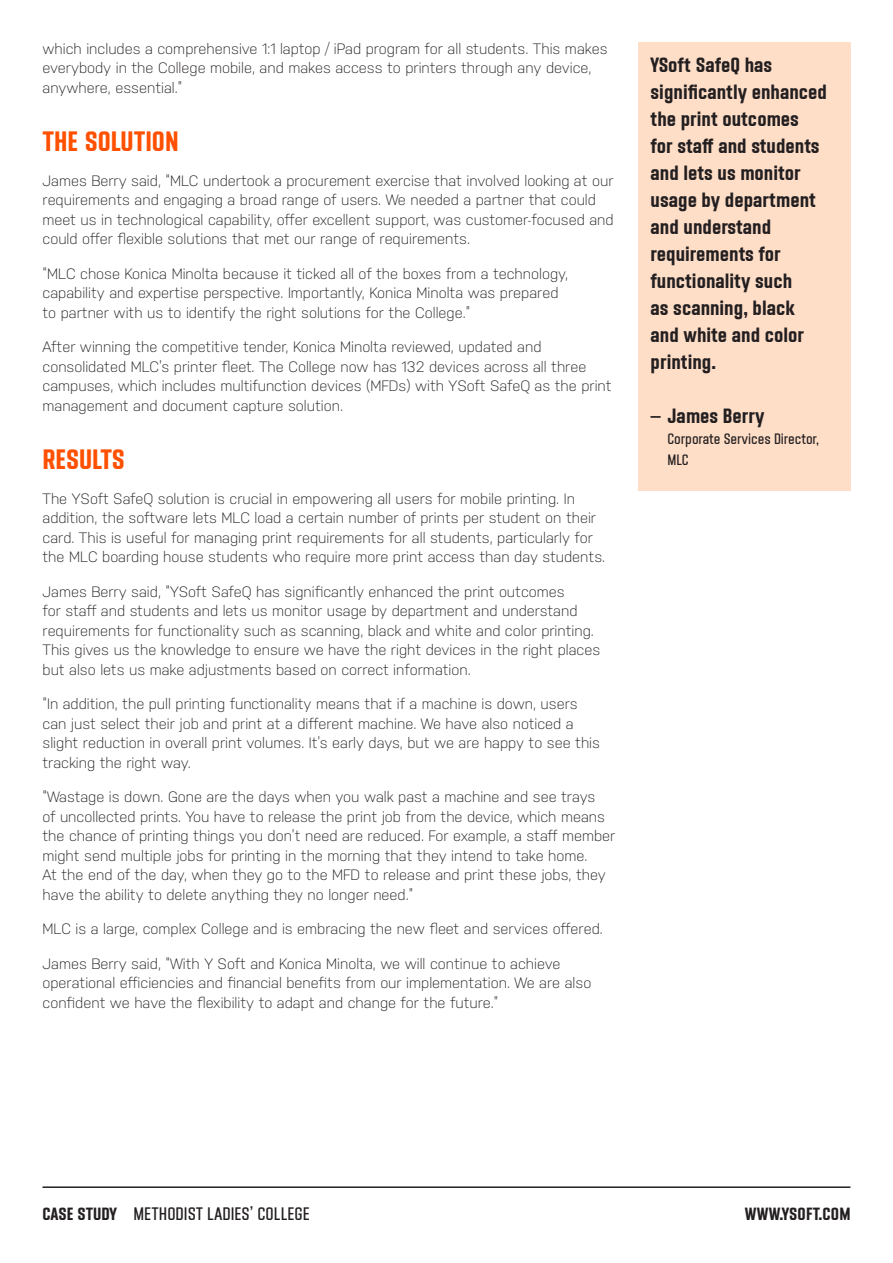
<style>
.page{position:relative;width:893px;height:1263px;background:#fff}
.page>*{position:absolute;margin:0;border:0;box-sizing:border-box;transform-origin:0 0}
.header_y_soft_orange{font:700 28.5px "Y Soft";color:#ff5000}
.quote{font:700 21px/27px "Y Soft";color:#231f20}
.t1{font:18px "Y Soft";color:#231f20}
.t2{font:700 18px "Y Soft";letter-spacing:.01em;color:#231f20}
.Text{font:300 15px/19.5px "Nudista";color:#231f20}
.t3{font:15px/21px "Y Soft";letter-spacing:-.005em;color:#231f20}
.s1{font-weight:400}
.s2{font-weight:700}
</style>
<div class="page">
<hr style="left:43px;top:1186px;width:807px;height:2px;background:#231f20">
<div style="left:638px;top:43px;width:212px;height:448px;background:#ffdec8"></div>
<p class="Text" style="left:43px;top:39px;width:566px">which includes a comprehensive 1:1 laptop / iPad program for all students. This makes everybody in the College mobile, and makes access to printers through any device, anywhere, essential.”</p>
<p class="header_y_soft_orange" style="left:43px;top:125px;width:138px">THE SOLUTION</p>
<p class="Text" style="left:43px;top:171px;width:573px">James Berry said, “MLC undertook a procurement exercise that involved looking at our requirements and engaging a broad range of users. We needed a partner that could meet us in technological capability, offer excellent support, was customer-focused and could offer flexible solutions that met our range of requirements.</p>
<p class="Text" style="left:43px;top:264px;width:527px">“MLC chose Konica Minolta because it ticked all of the boxes from a technology, capability and expertise perspective. Importantly, Konica Minolta was prepared to partner with us to identify the right solutions for the College.”</p>
<p class="Text" style="left:43px;top:337px;width:571px">After winning the competitive tender, Konica Minolta reviewed, updated and consolidated MLC’s printer fleet. The College now has 132 devices across all three campuses, which includes multifunction devices (MFDs) with YSoft SafeQ as the print management and document capture solution.</p>
<p class="header_y_soft_orange" style="left:43px;top:443px;width:84px">RESULTS</p>
<p class="Text" style="left:43px;top:489px;width:564px">The YSoft SafeQ solution is crucial in empowering all users for mobile printing. In addition, the software lets MLC load a certain number of prints per student on their card. This is useful for managing print requirements for all students, particularly for the MLC boarding house students who require more print access than day students.</p>
<p class="Text" style="left:43px;top:582px;width:559px">James Berry said, “YSoft SafeQ has significantly enhanced the print outcomes<br>for staff and students and lets us monitor usage by department and understand requirements for functionality such as scanning, black and white and color printing.<br>This gives us the knowledge to ensure we have the right devices in the right places but also lets us make adjustments based on correct information.</p>
<p class="Text" style="left:43px;top:694px;width:559px">“In addition, the pull printing functionality means that if a machine is down, users can just select their job and print at a different machine. We have also noticed a slight reduction in overall print volumes. It’s early days, but we are happy to see this tracking the right way.</p>
<p class="Text" style="left:43px;top:787px;width:574px">“Wastage is down. Gone are the days when you walk past a machine and see trays<br>of uncollected prints. You have to release the print job from the device, which means the chance of printing things you don’t need are reduced. For example, a staff member might send multiple jobs for printing in the morning that they intend to take home.<br>At the end of the day, when they go to the MFD to release and print these jobs, they have the ability to delete anything they no longer need.”</p>
<p class="Text" style="left:43px;top:919px;width:562px">MLC is a large, complex College and is embracing the new fleet and services offered.</p>
<p class="Text" style="left:43px;top:954px;width:550px">James Berry said, “With Y Soft and Konica Minolta, we will continue to achieve operational efficiencies and financial benefits from our implementation. We are also confident we have the flexibility to adapt and change for the future.”</p>
<p class="quote" style="left:651px;top:51px;width:178px">YSoft SafeQ has significantly enhanced the print outcomes<br>for staff and students and lets us monitor usage by department and understand requirements for functionality such<br>as scanning, black and white and color printing.</p>
<p class="quote" style="left:651px;top:402px;width:115px"><span class="s1">–</span> James Berry</p>
<p class="t3" style="left:668px;top:428px;width:153px">Corporate Services Director,<br>MLC</p>
<p class="t1" style="left:43px;top:1204px;width:269px"><span class="s2">CASE STUDY</span> METHODIST LADIES’ COLLEGE</p>
<p class="t2" style="left:745px;top:1204px;width:107px">WWW.YSOFT.COM</p>
</div>
